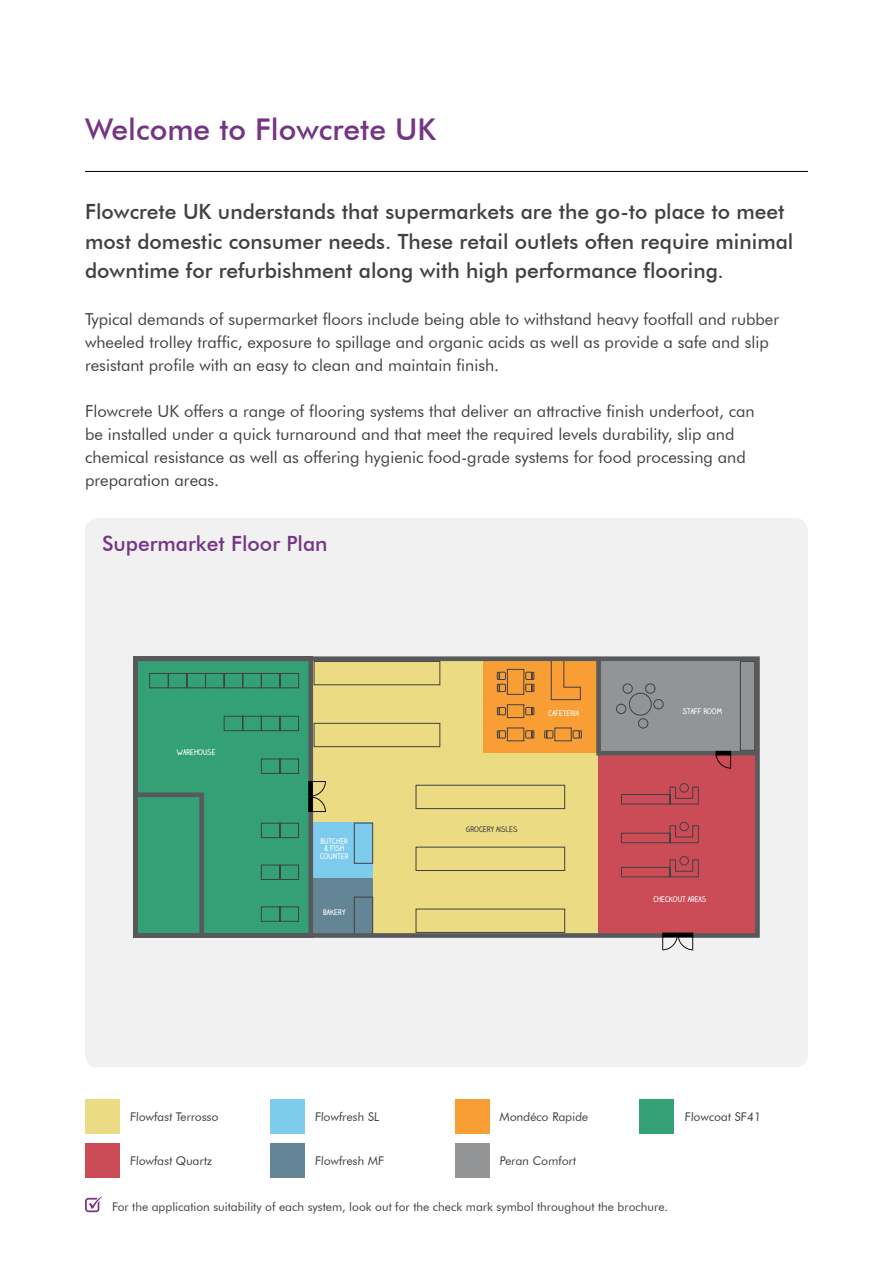
<style>
.page{position:relative;width:893px;height:1263px;background:#fff}
.page>*{position:absolute;margin:0;border:0;box-sizing:border-box;transform-origin:0 0}
.t1{font:500 30px "Futura BT";color:#763584}
.t2{font:500 21px/29.4px "Futura BT";color:#414042}
.t3{font:500 21px "Futura BT";color:#763584}
.t4{font:16.5px/23.1px "Futura BT";color:#414042}
.t5{font:12px "Futura BT";color:#414042}
.t6{font:700 7.5px/7.5px "Claire Hand";color:#fff;text-align:center}
.t7{font:700 7.5px "Claire Hand";color:#414042}
</style>
<div class="page">
<svg style="left:85px;top:1196px;width:17px;height:16px"></svg>
<hr style="left:85px;top:171px;width:723px;height:1px;background:#000">
<div style="left:85px;top:518px;width:723px;height:549px;background:#f1f1f2;border-radius:13px"></div>
<svg style="left:133px;top:656px;width:627px;height:284px;background:#9f9d73"></svg>
<div style="left:662px;top:932px;width:16px;height:5px;background:#000"></div>
<div style="left:678px;top:932px;width:15px;height:5px;background:#000"></div>
<svg style="left:662px;top:937px;width:31px;height:13px"></svg>
<div style="left:308px;top:796px;width:5px;height:16px;background:#000"></div>
<div style="left:308px;top:781px;width:5px;height:15px;background:#000"></div>
<svg style="left:310px;top:781px;width:16px;height:31px"></svg>
<hr style="left:716px;top:751px;width:15px;height:4px;background:#000">
<svg style="left:716px;top:755px;width:15px;height:14px"></svg>
<div style="left:85px;top:1099px;width:34px;height:34px;background:#ebdc83"></div>
<div style="left:85px;top:1144px;width:34px;height:34px;background:#cb4b57"></div>
<div style="left:640px;top:1099px;width:34px;height:34px;background:#33a076"></div>
<div style="left:455px;top:1099px;width:34px;height:34px;background:#f89e34"></div>
<div style="left:455px;top:1144px;width:34px;height:34px;background:#929495"></div>
<div style="left:270px;top:1099px;width:34px;height:34px;background:#7ecced"></div>
<div style="left:270px;top:1144px;width:34px;height:34px;background:#648595"></div>
<h1 class="t1" style="left:85px;top:111px;width:352px">Welcome to Flowcrete UK</h1>
<p class="t2" style="left:85px;top:197px;width:710px">Flowcrete UK understands that supermarkets are the go-to place to meet most domestic consumer needs. These retail outlets often require minimal downtime for refurbishment along with high performance flooring.</p>
<p class="t4" style="left:85px;top:307px;width:696px">Typical demands of supermarket floors include being able to withstand heavy footfall and rubber wheeled trolley traffic, exposure to spillage and organic acids as well as provide a safe and slip resistant profile with an easy to clean and maintain finish.</p>
<p class="t4" style="left:85px;top:399px;width:671px">Flowcrete UK offers a range of flooring systems that deliver an attractive finish underfoot, can be installed under a quick turnaround and that meet the required levels durability, slip and chemical resistance as well as offering hygienic food-grade systems for food processing and preparation areas.</p>
<p class="t3" style="left:102px;top:531px;width:227px">Supermarket Floor Plan</p>
<p class="t6" style="left:177px;top:748px;width:40px">WAREHOUSE</p>
<p class="t6" style="left:320px;top:837px;width:30px">BUTCHER &amp; FISH<br>COUNTER</p>
<p class="t6" style="left:323px;top:908px;width:24px">BAKERY</p>
<p class="t6" style="left:548px;top:709px;width:32px">CAFETERIA</p>
<p class="t6" style="left:683px;top:707px;width:41px">STAFF ROOM</p>
<p class="t7" style="left:466px;top:824px;width:53px">GROCERY AISLES</p>
<p class="t6" style="left:653px;top:896px;width:54px">CHECKOUT AREAS</p>
<p class="t5" style="left:130px;top:1109px;width:91px">Flowfast Terrosso</p>
<p class="t5" style="left:315px;top:1109px;width:67px">Flowfresh SL</p>
<p class="t5" style="left:130px;top:1154px;width:85px">Flowfast Quartz</p>
<p class="t5" style="left:500px;top:1109px;width:91px">Mondéco Rapide</p>
<p class="t5" style="left:315px;top:1154px;width:71px">Flowfresh MF</p>
<p class="t5" style="left:500px;top:1154px;width:78px">Peran Comfort</p>
<p class="t5" style="left:112px;top:1199px;width:557px">For the application suitability of each system, look out for the check mark symbol throughout the brochure.</p>
<p class="t5" style="left:685px;top:1109px;width:78px">Flowcoat SF41</p>
</div>
